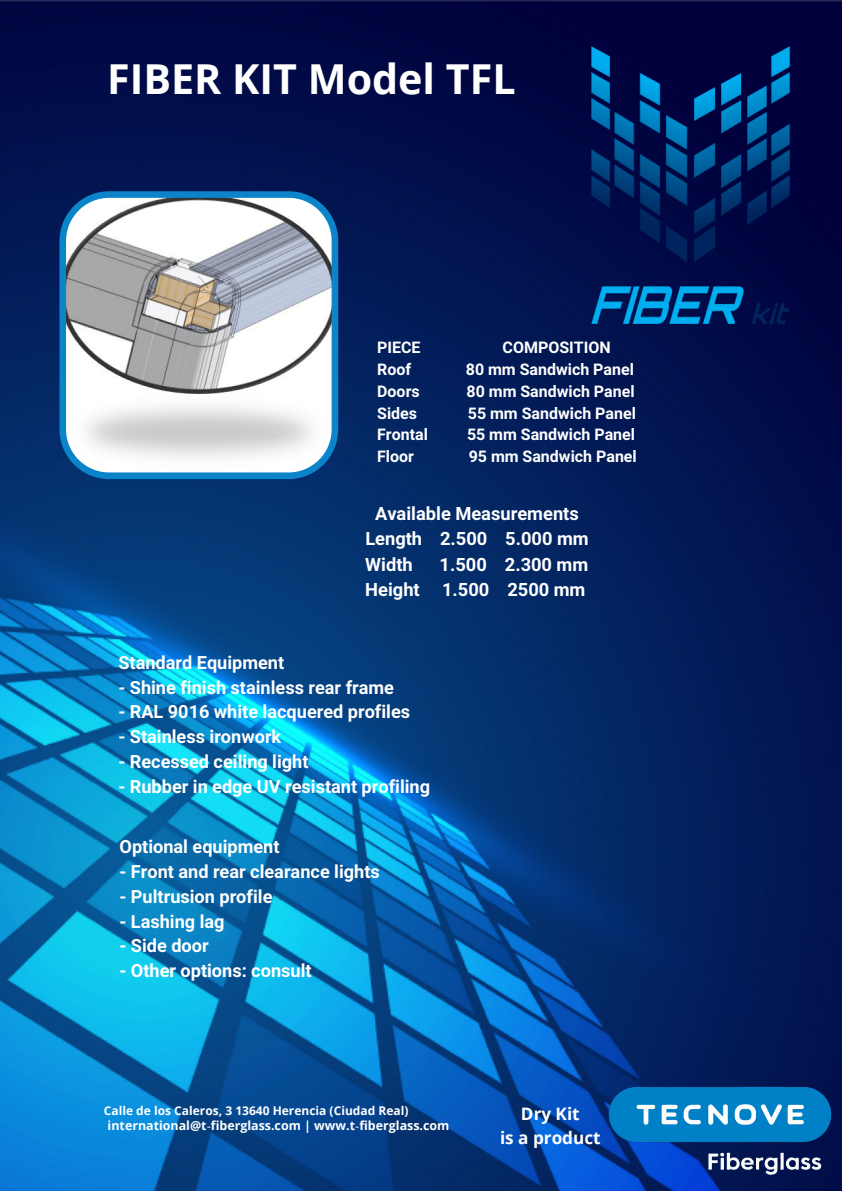
<style>
.page{position:relative;width:842px;height:1191px;background:#fff}
.page>*{position:absolute;margin:0;border:0;box-sizing:border-box;transform-origin:0 0}
.t1{font:700 41.3px "Open Sans";color:#fff}
.t2{font:700 18.3px "Araboto";color:#fff}
.t3{font:700 18.2px "Araboto";color:#fff}
.t4{font:700 17.2px "Open Sans";color:#fff}
.t5{font:700 16px "Araboto";color:#fff}
.t6{font:700 12.4px "Open Sans";color:#fff}
.t7{font:700 12px "Open Sans";color:#fff}
.s1{font-family:"Minion Pro"}
</style>
<div class="page">
<img style="left:0;top:1px;width:841px;height:1189px">
<img style="left:492px;top:1050px;width:350px;height:140px">
<img style="left:577px;top:43px;width:230px;height:296px">
<svg style="left:59px;top:191px;width:279px;height:288px"></svg>
<p class="t1" style="left:107px;top:50px;width:410px">FIBER KIT Model TFL</p>
<p class="t5" style="left:377px;top:338px;width:45px">PIECE</p>
<p class="t5" style="left:503px;top:338px;width:110px">COMPOSITION</p>
<p class="t5" style="left:377px;top:360px;width:36px">Roof</p>
<p class="t5" style="left:466px;top:360px;width:170px">80 mm Sandwich Panel</p>
<p class="t5" style="left:377px;top:382px;width:44px">Doors</p>
<p class="t5" style="left:467px;top:382px;width:170px">80 mm Sandwich Panel</p>
<p class="t5" style="left:377px;top:403px;width:41px">Sides</p>
<p class="t5" style="left:468px;top:403px;width:170px">55 mm Sandwich Panel</p>
<p class="t5" style="left:377px;top:425px;width:52px">Frontal</p>
<p class="t5" style="left:467px;top:425px;width:170px">55 mm Sandwich Panel</p>
<p class="t5" style="left:377px;top:447px;width:38px">Floor</p>
<p class="t5" style="left:469px;top:447px;width:170px">95 mm Sandwich Panel</p>
<p class="t2" style="left:375px;top:502px;width:205px">Available Measurements</p>
<p class="t2" style="left:365px;top:528px;width:225px">Length 2.500 5.000 mm</p>
<p class="t2" style="left:365px;top:553px;width:49px">Width</p>
<p class="t2" style="left:440px;top:553px;width:150px">1.500 2.300 mm</p>
<p class="t2" style="left:365px;top:579px;width:222px">Height 1.500 2500 mm</p>
<p class="t3" style="left:118px;top:652px;width:167px">Standard Equipment</p>
<p class="t3" style="left:118px;top:676px;width:277px">- Shine finish stainless rear frame</p>
<p class="t3" style="left:118px;top:701px;width:293px">- RAL 9016 white lacquered profiles</p>
<p class="t3" style="left:118px;top:726px;width:164px">- Stainless ironwork</p>
<p class="t3" style="left:118px;top:751px;width:192px">- Recessed ceiling light</p>
<p class="t3" style="left:118px;top:775px;width:313px">- Rubber in edge UV resistant profiling</p>
<p class="t3" style="left:119px;top:836px;width:162px">Optional equipment</p>
<p class="t3" style="left:119px;top:861px;width:262px">- Front and rear clearance lights</p>
<p class="t3" style="left:119px;top:885px;width:155px">- Pultrusion profile</p>
<p class="t3" style="left:119px;top:910px;width:107px">- Lashing lag</p>
<p class="t3" style="left:119px;top:935px;width:91px">- Side door</p>
<p class="t3" style="left:119px;top:960px;width:194px">- Other options: consult</p>
<p class="t7" style="left:104px;top:1101px;width:306px">Calle de los Caleros, 3 13640 Herencia (Ciudad Real)</p>
<p class="t4" style="left:521px;top:1101px;width:60px">Dry Kit</p>
<p class="t4" style="left:500px;top:1125px;width:102px">is a product</p>
<p class="t6" style="left:108px;top:1116px;width:343px">international@t<span class="s1">-</span>fiberglass.com | www.t<span class="s1">-</span>fiberglass.com</p>
</div>
